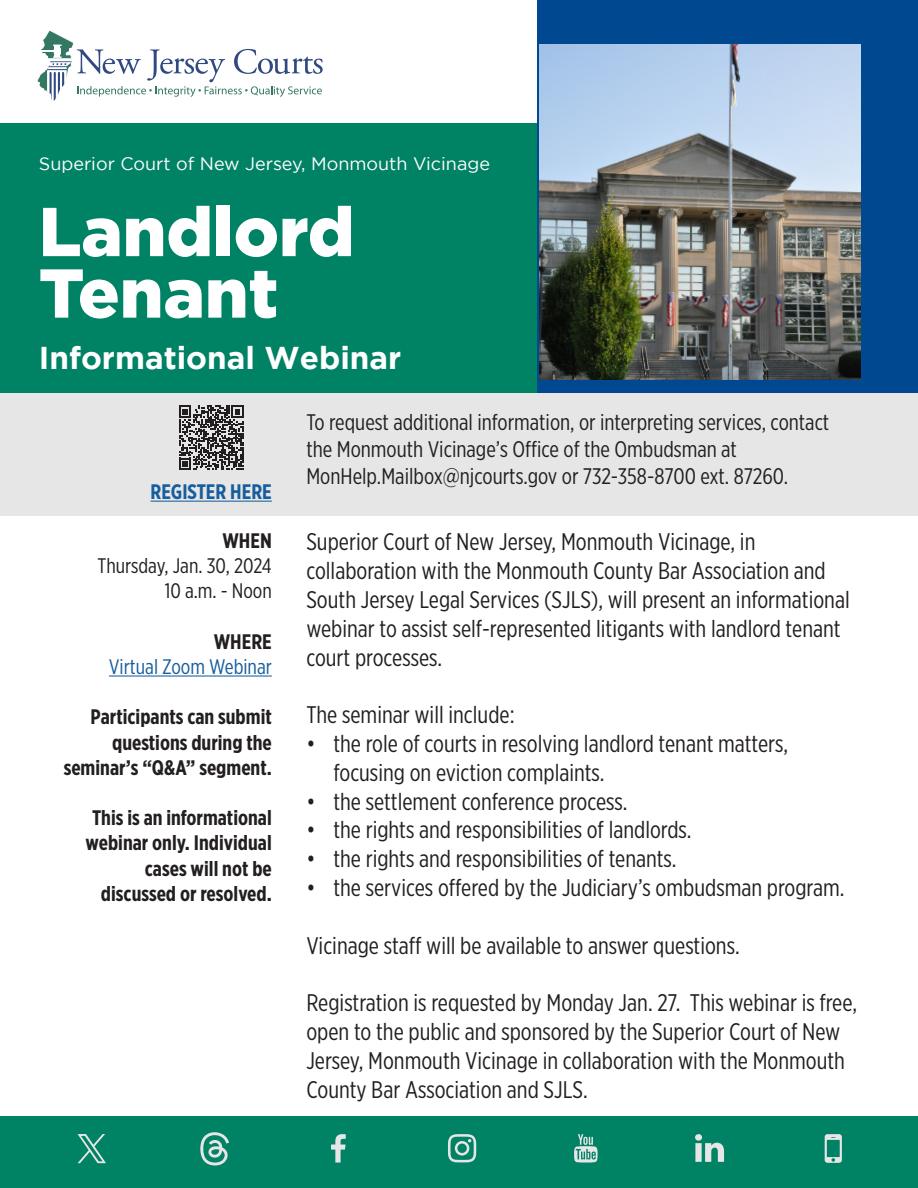
<style>
.page{position:relative;width:918px;height:1188px;background:#fff}
.page>*{position:absolute;margin:0;border:0;box-sizing:border-box;transform-origin:0 0}
.t1{font:900 69px "Gotham";color:#fff}
.t2{font:700 31.5px "Gotham";color:#fff}
.t3{font:24px/28.8px "Gotham X Narrow";color:#231f20}
.t4{font:22.5px/27px "Gotham X Narrow";color:#231f20}
.t5{font:700 21px/25.2px "Gotham X Narrow";color:#231f20;text-align:right}
.t6{font:21px "Gotham X Narrow";color:#231f20}
.t7{font:21px "Gotham X Narrow";color:#175d9e}
.t8{font:700 21px "Gotham X Narrow";color:#175d9e}
.t9{font:18px "Gotham";color:#fff}
</style>
<div class="page">
<div style="left:0;top:1116px;width:918px;height:72px;background:#008265"></div>
<div style="left:0;top:124px;width:918px;height:330px;background:#008265"></div>
<svg style="left:37px;top:31px;width:286px;height:70px"></svg>
<div style="left:537px;top:0;width:381px;height:421px;background:#004990"></div>
<svg style="left:331px;top:1134px;width:15px;height:29px"></svg>
<svg style="left:448px;top:1134px;width:28px;height:28px"></svg>
<svg style="left:695px;top:1134px;width:29px;height:28px"></svg>
<svg style="left:825px;top:1134px;width:17px;height:29px"></svg>
<svg style="left:574px;top:1134px;width:24px;height:29px"></svg>
<svg style="left:200px;top:1132px;width:29px;height:33px"></svg>
<svg style="left:78px;top:1134px;width:28px;height:29px"></svg>
<img style="left:540px;top:44px;width:320px;height:336px">
<div style="left:0;top:394px;width:918px;height:122px;background:#e6e6e6"></div>
<hr style="left:109px;top:675px;width:163px;height:2px;background:#175d9e">
<hr style="left:151px;top:501px;width:121px;height:1px;background:#175d9e">
<svg style="left:179px;top:405px;width:64px;height:65px"></svg>
<p class="t9" style="left:39px;top:154px;width:453px">Superior Court of New Jersey, Monmouth Vicinage</p>
<p class="t1" style="left:39px;top:192px;width:317px">Landlord</p>
<p class="t1" style="left:39px;top:253px;width:241px">Tenant</p>
<p class="t2" style="left:39px;top:340px;width:364px">Informational Webinar</p>
<p class="t8" style="left:151px;top:479px;width:123px">REGISTER HERE</p>
<p class="t5" style="left:222px;top:528px;width:51px">WHEN</p>
<p class="t6" style="left:98px;top:553px;width:176px">Thursday, Jan. 30, 2024</p>
<p class="t6" style="left:165px;top:578px;width:109px">10 a.m. - Noon</p>
<p class="t5" style="left:214px;top:629px;width:60px">WHERE</p>
<p class="t7" style="left:109px;top:654px;width:164px">Virtual Zoom Webinar</p>
<p class="t5" style="left:64px;top:704px;width:210px">Participants can submit questions during the seminar’s “Q&amp;A” segment.</p>
<p class="t5" style="left:86px;top:805px;width:188px">This is an informational webinar only. Individual cases will not be discussed or resolved.</p>
<p class="t4" style="left:306px;top:408px;width:524px">To request additional information, or interpreting services, contact the Monmouth Vicinage’s Office of the Ombudsman at<br>MonHelp.Mailbox@njcourts.gov or 732-358-8700 ext. 87260.</p>
<p class="t3" style="left:306px;top:527px;width:545px">Superior Court of New Jersey, Monmouth Vicinage, in collaboration with the Monmouth County Bar Association and South Jersey Legal Services (SJLS), will present an informational webinar to assist self-represented litigants with landlord tenant court processes.</p>
<p class="t3" style="left:306px;top:700px;width:210px">The seminar will include:</p>
<p class="t3" style="left:333px;top:729px;width:456px;text-indent:-27px">• the role of courts in resolving landlord tenant matters, focusing on eviction complaints.</p>
<p class="t3" style="left:306px;top:786px;width:323px">• the settlement conference process.</p>
<p class="t3" style="left:306px;top:815px;width:387px">• the rights and responsibilities of landlords.</p>
<p class="t3" style="left:306px;top:844px;width:372px">• the rights and responsibilities of tenants.</p>
<p class="t3" style="left:306px;top:873px;width:540px">• the services offered by the Judiciary’s ombudsman program.</p>
<p class="t3" style="left:306px;top:930px;width:435px">Vicinage staff will be available to answer questions.</p>
<p class="t3" style="left:306px;top:988px;width:552px">Registration is requested by Monday Jan. 27. This webinar is free, open to the public and sponsored by the Superior Court of New Jersey, Monmouth Vicinage in collaboration with the Monmouth County Bar Association and SJLS.</p>
</div>
